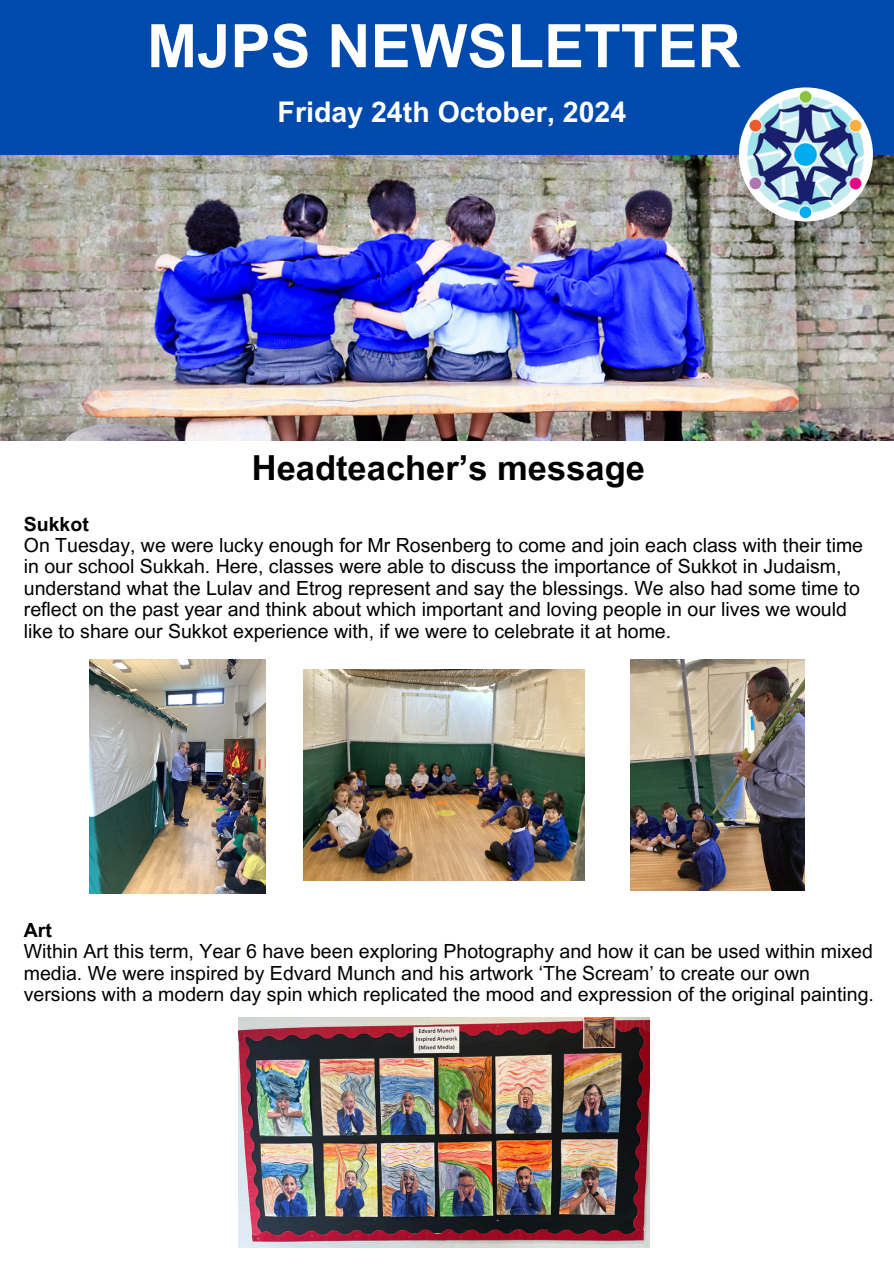
<style>
.page{position:relative;width:894px;height:1264px;background:#fff}
.page>*{position:absolute;margin:0;border:0;box-sizing:border-box;transform-origin:0 0}
.t1{font:700 60px "Arial MT Pro";color:#fff}
.t2{font:700 34.5px "Arial MT Pro";color:#000}
.t3{font:700 28.5px "Arial MT Pro";color:#fff}
.t4{font:19.5px/21.3px "Arial MT Pro";color:#000}
.t5{font:700 19.5px "Arial MT Pro";color:#000}
</style>
<div class="page">
<img style="left:0;top:154px;width:893px;height:287px">
<div style="left:0;top:0;width:893px;height:154px;background:#004aad"></div>
<img style="left:731px;top:87px;width:148px;height:138px">
<img style="left:238px;top:1017px;width:411px;height:230px">
<img style="left:89px;top:659px;width:176px;height:234px">
<img style="left:303px;top:669px;width:281px;height:211px">
<img style="left:630px;top:659px;width:173px;height:231px">
<p class="t1" style="left:147px;top:24px;width:595px">MJPS NEWSLETTER</p>
<p class="t3" style="left:277px;top:101px;width:350px">Friday 24th October, 2024</p>
<h2 class="t2" style="left:252px;top:455px;width:394px">Headteacher’s message</h2>
<h1 class="t5" style="left:24px;top:516px;width:66px">Sukkot</h1>
<h3 class="t4" style="left:24px;top:537px;width:840px">On Tuesday, we were lucky enough for Mr Rosenberg to come and join each class with their time in our school Sukkah. Here, classes were able to discuss the importance of Sukkot in Judaism, understand what the Lulav and Etrog represent and say the blessings. We also had some time to reflect on the past year and think about which important and loving people in our lives we would like to share our Sukkot experience with, if we were to celebrate it at home.</h3>
<p class="t5" style="left:24px;top:922px;width:30px">Art</p>
<p class="t4" style="left:24px;top:943px;width:851px">Within Art this term, Year 6 have been exploring Photography and how it can be used within mixed media. We were inspired by Edvard Munch and his artwork ‘The Scream’ to create our own versions with a modern day spin which replicated the mood and expression of the original painting.</p>
</div>
